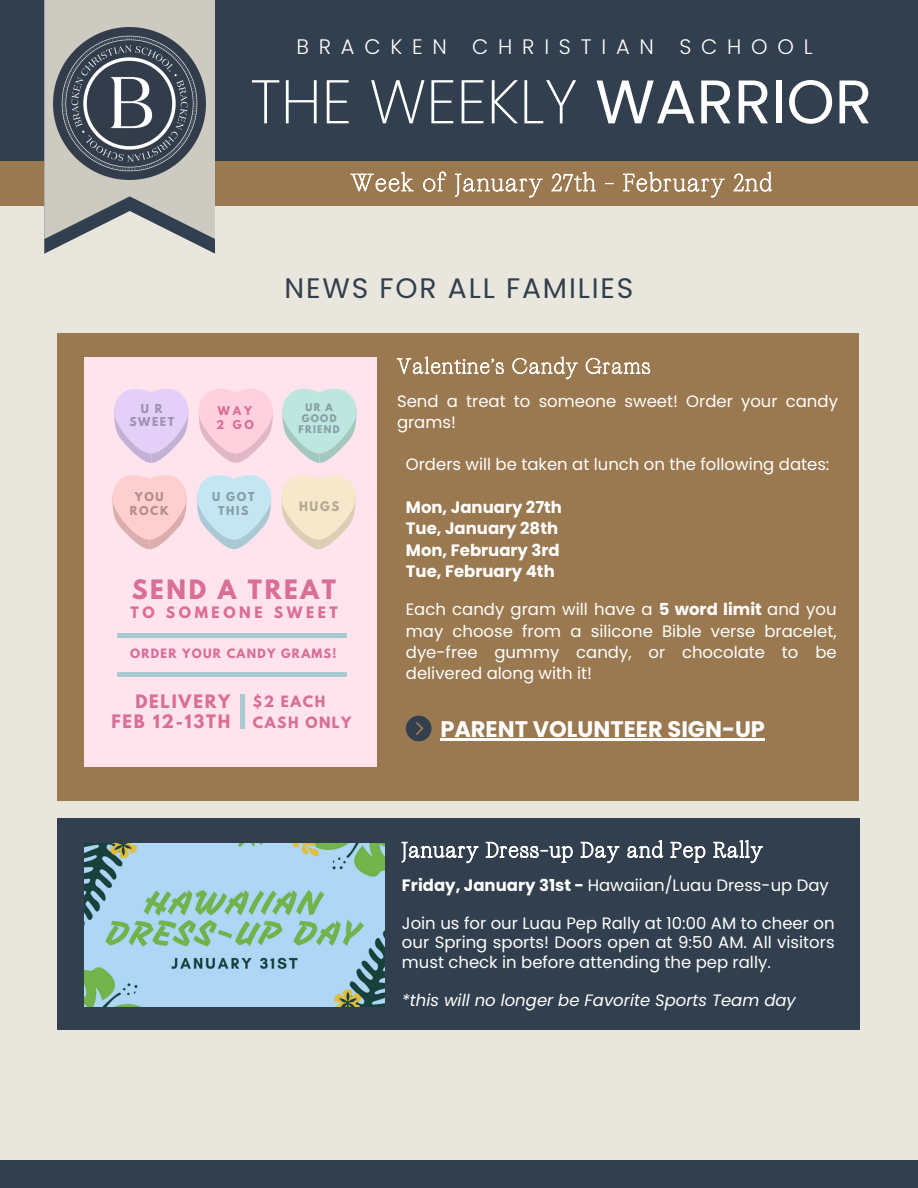
<style>
.page{position:relative;width:918px;height:1188px;background:#e9e7dd}
.page>*{position:absolute;margin:0;border:0;box-sizing:border-box;transform-origin:0 0}
.t1{font:200 61.5px "Poppins";color:#fff}
.t2{font:28.2px "Poppins";letter-spacing:.065em;color:#323f4e}
.t3{font:700 23.7px "League Spartan";letter-spacing:.11em;color:#d96e96}
.t4{font:700 22.5px "Poppins";color:#fff}
.t5{font:300 21px "Poppins";letter-spacing:.465em;color:#fff}
.t6{font:16.5px/21.3px "Poppins";color:#fff;text-align:justify}
.t7{font:700 16.5px "Poppins";color:#fff}
.t8{font:italic 16.5px "Poppins";color:#fff}
.t9{font:700 16.5px "League Spartan";letter-spacing:.11em;color:#d96e96}
.t10{font:700 13.95px "League Spartan";letter-spacing:.26em;color:#d96e96}
.t11{font:700 13.8px "League Spartan";letter-spacing:.11em;color:#d96e96}
.t12{font:700 11.7px "League Spartan";color:#b3a893}
.t13{font:700 11.4px "League Spartan";letter-spacing:.11em;color:#d96e96}
.t14{font:700 10.95px/13.8px "League Spartan";letter-spacing:.14em;color:#869ea6;text-align:center}
.t15{font:700 10.95px/13.8px "League Spartan";letter-spacing:.14em;color:#b38d8d;text-align:center}
.t16{font:700 10.95px "League Spartan";letter-spacing:.14em;color:#a091b0}
.t17{font:700 10.8px/13.2px "League Spartan";color:#d96e96}
.t18{font:700 9.3px/11.1px "League Spartan";letter-spacing:.14em;color:#869ea6;text-align:center}
.s1{font-weight:400}
.s2{font-weight:700}
</style>
<div class="page">
<div style="left:0;top:0;width:918px;height:184px;background:#323f4e"></div>
<div style="left:0;top:161px;width:918px;height:45px;background:#9a7850"></div>
<svg style="left:44px;top:0;width:171px;height:254px"></svg>
<img style="left:54px;top:27px;width:152px;height:152px">
<div style="left:0;top:1160px;width:918px;height:28px;background:#323f4e"></div>
<div style="left:57px;top:333px;width:802px;height:468px;background:#9a7850"></div>
<div style="left:84px;top:357px;width:293px;height:409px;background:#ffe3ed"></div>
<svg style="left:350px;top:171px;width:423px;height:27px"></svg>
<svg style="left:396px;top:356px;width:255px;height:24px"></svg>
<svg style="left:114px;top:389px;width:74px;height:74px"></svg>
<svg style="left:281px;top:475px;width:75px;height:74px"></svg>
<svg style="left:197px;top:475px;width:74px;height:74px"></svg>
<svg style="left:112px;top:475px;width:75px;height:74px"></svg>
<svg style="left:282px;top:389px;width:75px;height:74px"></svg>
<svg style="left:199px;top:389px;width:74px;height:74px"></svg>
<div style="left:117px;top:633px;width:230px;height:5px;background:#abc9d4"></div>
<div style="left:117px;top:672px;width:229px;height:5px;background:#abc9d4"></div>
<hr style="left:241px;top:694px;width:4px;height:35px;background:#abc9d4">
<div style="left:123px;top:400px;width:53px;height:42px;background:#e4cff9;border-radius:50%"></div>
<div style="left:209px;top:400px;width:53px;height:42px;background:#ffd1df;border-radius:50%"></div>
<div style="left:123px;top:485px;width:53px;height:42px;background:#ffcfcf;border-radius:50%"></div>
<div style="left:292px;top:396px;width:54px;height:42px;background:#bde6de;border-radius:50%"></div>
<div style="left:207px;top:485px;width:53px;height:42px;background:#c4e6f2;border-radius:50%"></div>
<div style="left:292px;top:486px;width:53px;height:43px;background:#f7e8cb;border-radius:50%"></div>
<svg style="left:406px;top:716px;width:26px;height:25px"></svg>
<hr style="left:440px;top:738px;width:325px;height:2px;background:#fff">
<div style="left:58px;top:818px;width:802px;height:212px;background:#323f4e"></div>
<img style="left:85px;top:844px;width:299px;height:163px">
<svg style="left:401px;top:839px;width:362px;height:25px"></svg>
<p class="t5" style="left:296px;top:32px;width:518px">BRACKEN CHRISTIAN SCHOOL</p>
<h1 class="t1" style="left:250px;top:59px;width:623px">THE WEEKLY <span class="s1">WARRIOR</span></h1>
<p class="t16" style="left:141px;top:403px;width:23px">U R</p>
<p class="t16" style="left:129px;top:416px;width:46px">SWEET</p>
<h4 class="t2" style="left:285px;top:268px;width:350px">NEWS FOR ALL FAMILIES</h4>
<p class="t17" style="left:216px;top:406px;width:39px">WAY<br>2 GO</p>
<p class="t18" style="left:299px;top:403px;width:43px">UR A<br>GOOD<br>FRIEND</p>
<p class="t6" style="left:397px;top:391px;width:442px">Send a treat to someone sweet! Order your candy grams!</p>
<p class="t15" style="left:130px;top:491px;width:40px">YOU<br>ROCK</p>
<p class="t14" style="left:212px;top:491px;width:44px">U GOT<br>THIS</p>
<h6 class="t12" style="left:299px;top:500px;width:42px">HUGS</h6>
<p class="t3" style="left:132px;top:578px;width:206px">SEND A TREAT</p>
<p class="t10" style="left:130px;top:605px;width:209px">TO SOMEONE SWEET</p>
<p class="t13" style="left:130px;top:648px;width:208px">ORDER YOUR CANDY GRAMS!</p>
<p class="t9" style="left:135px;top:694px;width:97px">DELIVERY</p>
<p class="t9" style="left:111px;top:713px;width:120px">FEB 12-13TH</p>
<p class="t11" style="left:253px;top:694px;width:74px">$2 EACH</p>
<p class="t11" style="left:253px;top:716px;width:100px">CASH ONLY</p>
<p class="t6" style="left:406px;top:454px;width:425px">Orders will be taken at lunch on the following dates:</p>
<p class="t7" style="left:406px;top:496px;width:158px">Mon, January 27th</p>
<p class="t7" style="left:406px;top:517px;width:154px">Tue, January 28th</p>
<p class="t7" style="left:406px;top:538px;width:155px">Mon, February 3rd</p>
<h3 class="t7" style="left:406px;top:560px;width:150px">Tue, February 4th</h3>
<p class="t6" style="left:406px;top:599px;width:432px">Each candy gram will have a <span class="s2">5 word limit</span> and you may choose from a silicone Bible verse bracelet, dye-free gummy candy, or chocolate to be delivered along with it!</p>
<p class="t4" style="left:440px;top:713px;width:326px">PARENT VOLUNTEER SIGN-UP</p>
<p class="t6" style="left:402px;top:875px;width:428px"><span class="s2">Friday, January 31st -</span> Hawaiian/Luau Dress-up Day</p>
<p class="t6" style="left:402px;top:914px;width:434px;line-height:19.2px">Join us for our Luau Pep Rally at 10:00 AM to cheer on our Spring sports! Doors open at 9:50 AM. All visitors must check in before attending the pep rally.</p>
<p class="t8" style="left:402px;top:988px;width:395px">*this will no longer be Favorite Sports Team day</p>
</div>
